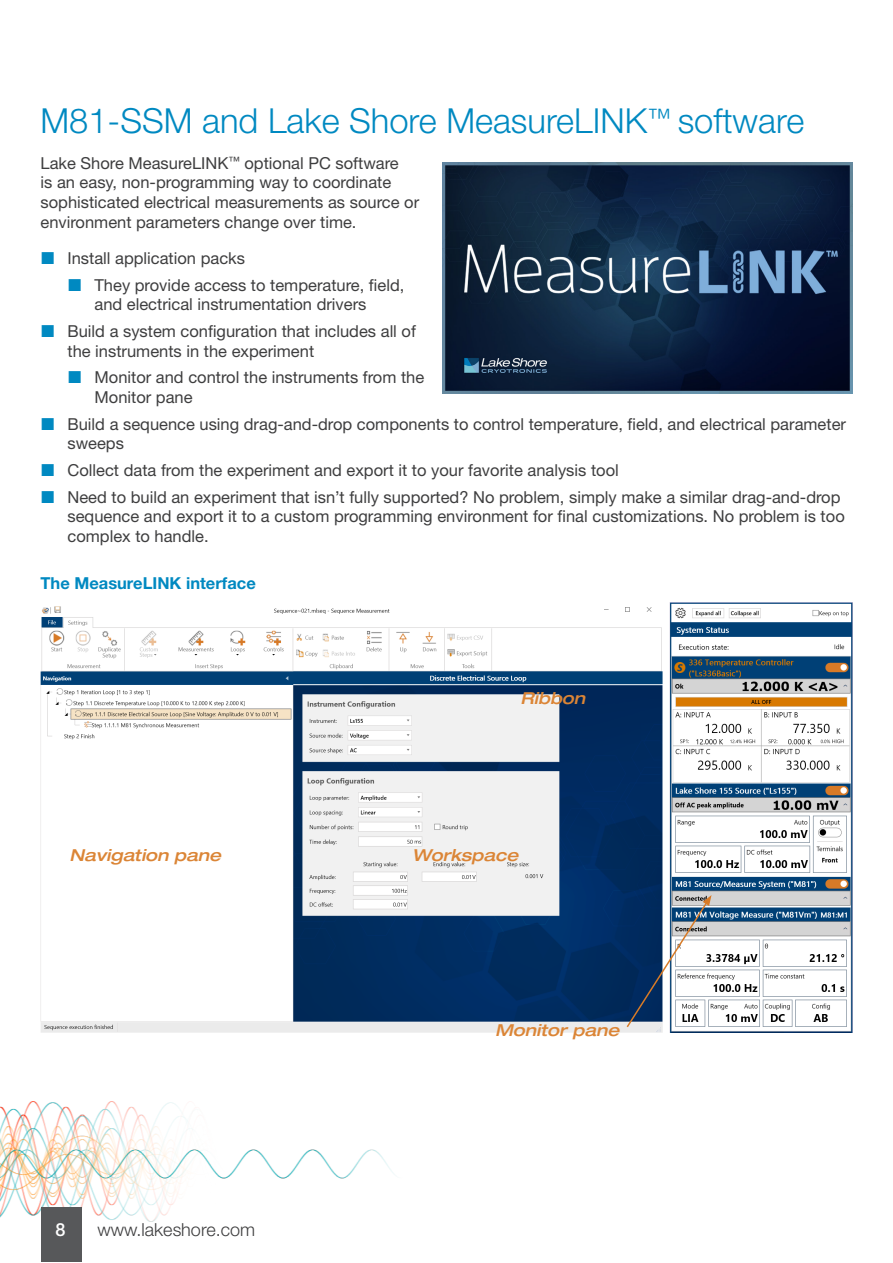
<style>
.page{position:relative;width:893px;height:1263px;background:#fff}
.page>*{position:absolute;margin:0;border:0;box-sizing:border-box;transform-origin:0 0}
.Head{font:300 34.5px "Helvetica Neue LT Std";color:#0089c1}
.t1{font:300 18px "Helvetica Neue LT Std";color:#3e3e3f}
.t2{font:500 18px "Helvetica Neue LT Std";color:#fff}
.Body{font:16.5px/19.8px "Helvetica Neue LT Std";color:#3e3e3f}
.Subhead_1{font:italic 500 expanded 16.5px "Helvetica Neue LT Std";color:#db8536}
.Subhead_1-2{font:700 16.5px "Helvetica Neue LTW1 G";color:#0089c1}
</style>
<div class="page">
<img style="left:0;top:1101px;width:395px;height:121px">
<div style="left:41px;top:1207px;width:40px;height:54px;background:#57585a"></div>
<img style="left:40px;top:602px;width:812px;height:430px">
<img style="left:443px;top:163px;width:409px;height:230px">
<svg style="left:625px;top:895px;width:86px;height:134px"></svg>
<p class="Head" style="left:40px;top:99px;width:765px">M81-SSM and Lake Shore MeasureLINK<sup>™</sup> software</p>
<p class="Body" style="left:40px;top:153px;width:380px">Lake Shore MeasureLINK<sup>™</sup> optional PC software<br>is an easy, non-programming way to coordinate sophisticated electrical measurements as source or environment parameters change over time.</p>
<p class="Body" style="left:68px;top:248px;width:179px">Install application packs</p>
<p class="Body" style="left:94px;top:275px;width:311px">They provide access to temperature, field, and electrical instrumentation drivers</p>
<p class="Body" style="left:68px;top:321px;width:350px">Build a system configuration that includes all of the instruments in the experiment</p>
<p class="Body" style="left:94px;top:367px;width:331px">Monitor and control the instruments from the<br>Monitor pane</p>
<p class="Body" style="left:68px;top:414px;width:780px">Build a sequence using drag-and-drop components to control temperature, field, and electrical parameter sweeps</p>
<p class="Body" style="left:68px;top:460px;width:553px">Collect data from the experiment and export it to your favorite analysis tool</p>
<p class="Body" style="left:68px;top:487px;width:779px">Need to build an experiment that isn’t fully supported? No problem, simply make a similar drag-and-drop sequence and export it to a custom programming environment for final customizations. No problem is too complex to handle.</p>
<p class="Subhead_1-2" style="left:40px;top:573px;width:217px">The MeasureLINK interface</p>
<p class="Subhead_1" style="left:520px;top:688px;width:66px">Ribbon</p>
<p class="Subhead_1" style="left:70px;top:845px;width:153px">Navigation pane</p>
<p class="Subhead_1" style="left:412px;top:845px;width:108px">Workspace</p>
<p class="t2" style="left:56px;top:1218px;width:12px">8</p>
<p class="t1" style="left:98px;top:1218px;width:159px">www.lakeshore.com</p>
<p class="Subhead_1" style="left:495px;top:1020px;width:126px">Monitor pane</p>
</div>
